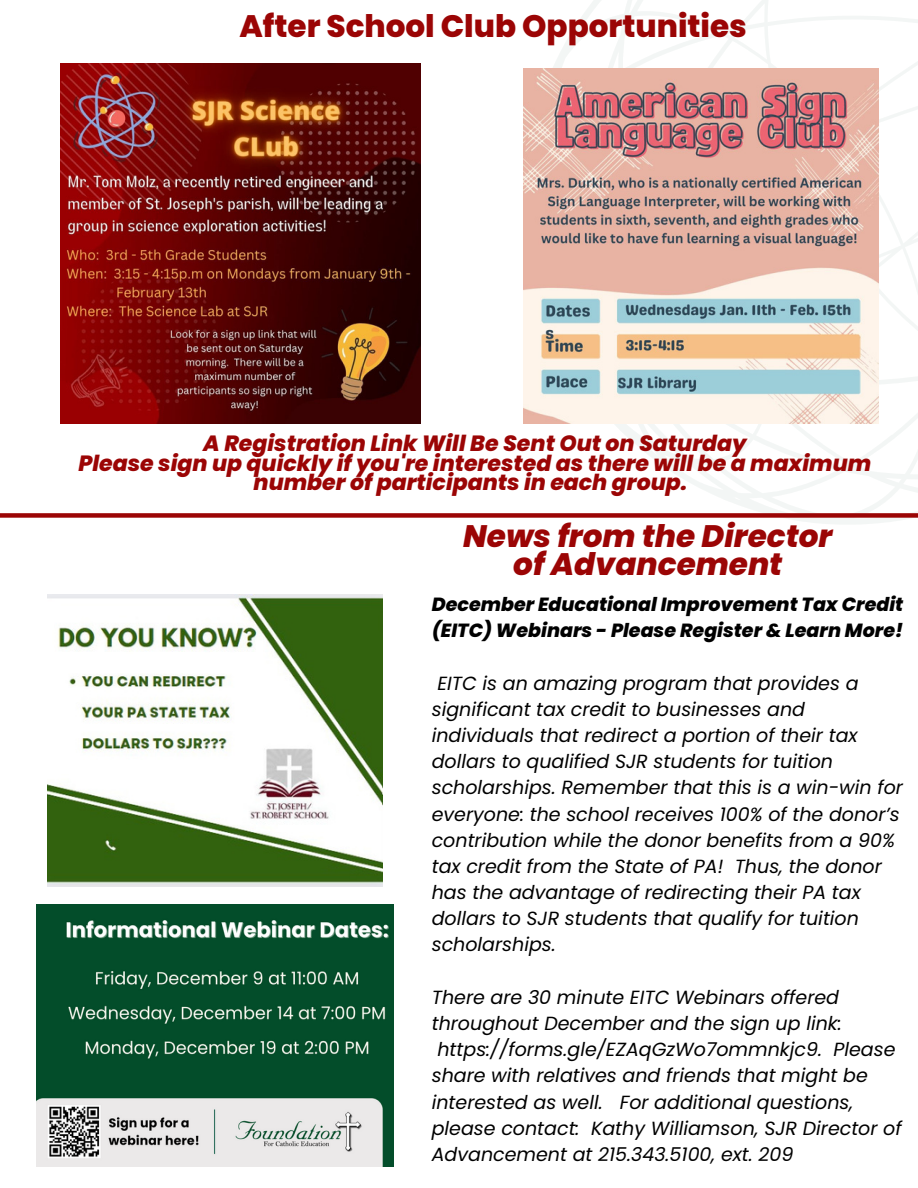
<style>
.page{position:relative;width:918px;height:1188px;background:#fff}
.page>*{position:absolute;margin:0;border:0;box-sizing:border-box;transform-origin:0 0}
.t1{font:italic 800 31.05px/28.2px "Poppins";color:#9b0505;text-align:center}
.t2{font:800 31.05px "Poppins";color:#9b0505}
.t3{font:italic 800 22.05px/19.2px "Poppins";color:#9b0505;text-align:center}
.t4{font:italic 19.05px/26.2px "Poppins";color:#000}
.t5{font:italic 800 19.05px/26.2px "Poppins";color:#000}
</style>
<div class="page">
<svg style="left:524px;top:0;width:394px;height:524px"></svg>
<img style="left:37px;top:905px;width:356px;height:262px">
<img style="left:47px;top:594px;width:335px;height:292px">
<div style="left:0;top:513px;width:918px;height:5px;background:#9b0505"></div>
<img style="left:60px;top:63px;width:360px;height:360px">
<img style="left:524px;top:69px;width:354px;height:354px">
<h1 class="t2" style="left:240px;top:5px;width:509px">After School Club Opportunities</h1>
<p class="t3" style="left:78px;top:434px;width:794px">A Registration Link Will Be Sent Out on Saturday<br>Please sign up quickly if you're interested as there will be a maximum number of participants in each group.</p>
<h1 class="t1" style="left:463px;top:522px;width:371px">News from the Director of Advancement</h1>
<p class="t5" style="left:432px;top:591px;width:473px">December Educational Improvement Tax Credit (EITC) Webinars - Please Register &amp; Learn More!</p>
<p class="t4" style="left:432px;top:670px;width:473px">EITC is an amazing program that provides a significant tax credit to businesses and individuals that redirect a portion of their tax dollars to qualified SJR students for tuition scholarships. Remember that this is a win-win for everyone: the school receives 100% of the donor’s contribution while the donor benefits from a 90% tax credit from the State of PA! Thus, the donor has the advantage of redirecting their PA tax dollars to SJR students that qualify for tuition scholarships.</p>
<p class="t4" style="left:432px;top:984px;width:471px">There are 30 minute EITC Webinars offered throughout December and the sign up link: https://forms.gle/EZAqGzWo7ommnkjc9. Please share with relatives and friends that might be interested as well. For additional questions, please contact: Kathy Williamson, SJR Director of Advancement at 215.343.5100, ext. 209</p>
</div>
